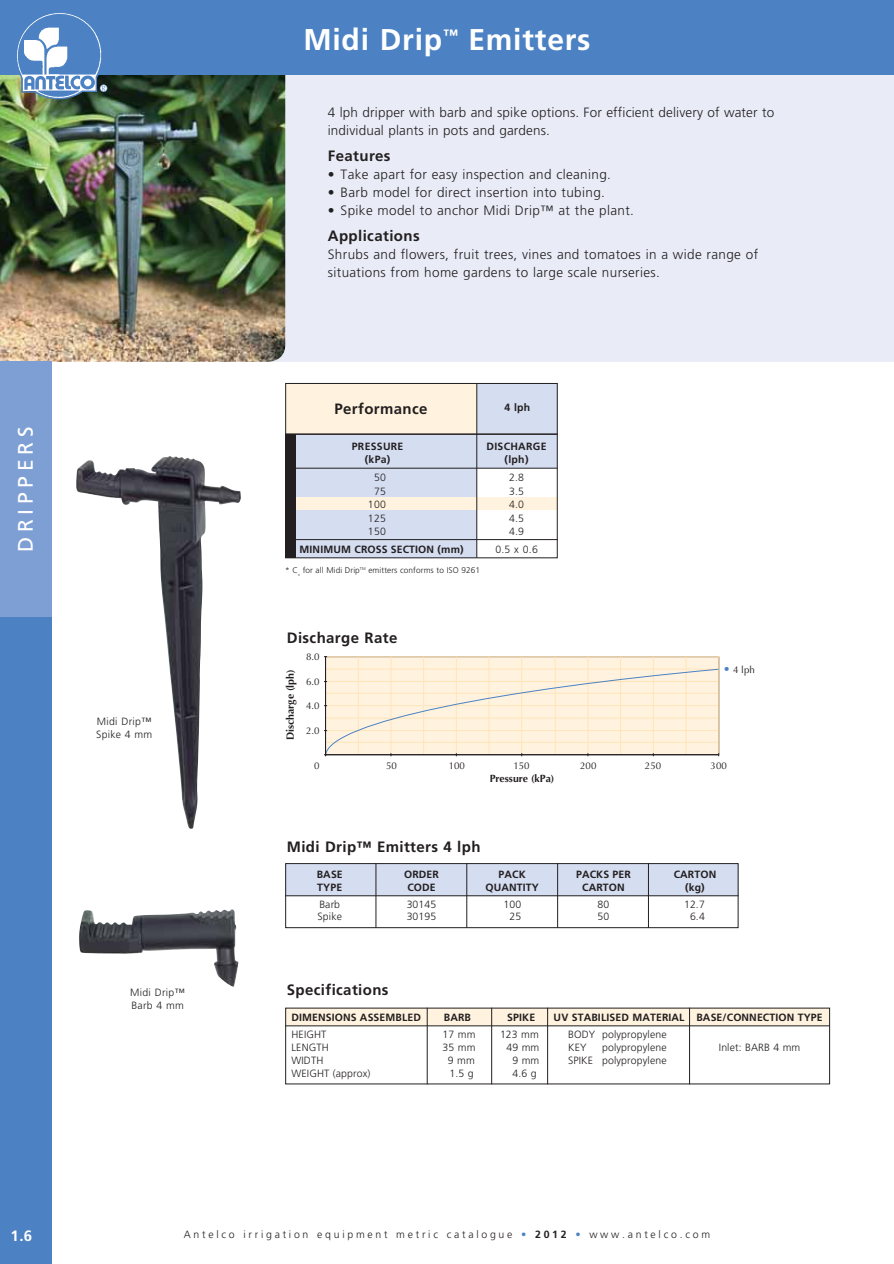
<style>
.page{position:relative;width:894px;height:1264px;background:#fff}
.page>*{position:absolute;margin:0;border:0;box-sizing:border-box;transform-origin:0 0}
.t1{font:700 30px "Frutiger";letter-spacing:.025em;color:#fff}
.t2{font:21px "Frutiger";letter-spacing:.225em;color:#fff}
.t3{font:700 15px "Frutiger";letter-spacing:.025em;color:#231f20}
.t4{font:700 15px "Frutiger";color:#fff}
.t5{font:300 13.5px/18px "Frutiger";letter-spacing:.025em;color:#231f20}
.t6{font:300 10.5px/13.5px "Frutiger";letter-spacing:.01em;color:#231f20}
.t7{font:700 10.5px "Frutiger";letter-spacing:.01em;color:#231f20}
.t8{font:300 10.5px "Frutiger";letter-spacing:.26em;color:#231f20}
.t9{font:700 10.5px "Optima";color:#231f20}
.t10{font:10.5px "Optima";color:#4c82c3}
.t11{font:9.75px "Optima";color:#231f20}
.t12{font:300 8.25px "Frutiger";letter-spacing:.01em;color:#231f20}
.s1{font-size:12px;color:#4c82c3}
.s2{color:#4c83c3}
.s3{font-weight:700}
</style>
<div class="page">
<hr style="left:893px;top:0;width:1px;height:362px;background:#e9ecf7">
<div style="left:0;top:0;width:893px;height:362px;background:#e9ecf7"></div>
<img style="left:0;top:75px;width:285px;height:287px">
<div style="left:0;top:0;width:893px;height:75px;background:#4c82c3"></div>
<img style="left:9px;top:13px;width:97px;height:91px">
<div style="left:100px;top:85px;width:7px;height:7px;background:#fff;border-radius:50%"></div>
<div style="left:0;top:362px;width:51px;height:901px;background:#4c82c3"></div>
<div style="left:0;top:362px;width:51px;height:255px;background:#7e9fd3"></div>
<img style="left:76px;top:456px;width:165px;height:372px">
<img style="left:79px;top:909px;width:159px;height:78px">
<div style="left:285px;top:863px;width:453px;height:32px;background:#d5ddf1"></div>
<div style="left:285px;top:863px;width:453px;height:64px;border:1px solid #231f20"></div>
<hr style="left:285px;top:895px;width:453px;height:1px;background:#231f20">
<hr style="left:375px;top:863px;width:1px;height:64px;background:#231f20">
<hr style="left:466px;top:863px;width:1px;height:64px;background:#231f20">
<hr style="left:557px;top:863px;width:1px;height:64px;background:#231f20">
<hr style="left:648px;top:863px;width:1px;height:64px;background:#231f20">
<svg style="left:324px;top:656px;width:395px;height:100px"></svg>
<div style="left:285px;top:1007px;width:544px;height:18px;background:#fff3df"></div>
<hr style="left:285px;top:1025px;width:544px;height:1px;background:#231f20">
<hr style="left:689px;top:1007px;width:1px;height:77px;background:#231f20">
<hr style="left:547px;top:1007px;width:1px;height:77px;background:#231f20">
<hr style="left:426px;top:1007px;width:1px;height:77px;background:#231f20">
<hr style="left:491px;top:1007px;width:1px;height:77px;background:#231f20">
<div style="left:285px;top:434px;width:272px;height:124px;background:#d5ddf1"></div>
<div style="left:476px;top:468px;width:81px;height:109px;background:#fff"></div>
<div style="left:285px;top:383px;width:272px;height:52px;background:#fff3df"></div>
<div style="left:477px;top:383px;width:80px;height:52px;background:#d5ddf1"></div>
<div style="left:285px;top:497px;width:272px;height:12px;background:#fff3df"></div>
<div style="left:285px;top:383px;width:272px;height:175px;border:1px solid #231f20"></div>
<hr style="left:285px;top:433px;width:272px;height:2px;background:#231f20">
<hr style="left:285px;top:539px;width:272px;height:1px;background:#231f20">
<hr style="left:285px;top:468px;width:272px;height:1px;background:#231f20">
<hr style="left:476px;top:383px;width:1px;height:174px;background:#231f20">
<div style="left:285px;top:434px;width:11px;height:123px;background:#231f20"></div>
<h2 class="t2" style="left:17px;top:552px;width:127px;rotate:-90deg">DRIPPERS</h2>
<p class="t4" style="left:11px;top:1229px;width:23px">1.6</p>
<p class="t10" style="left:100px;top:84px;width:9px">®</p>
<p class="t6" style="left:96px;top:715px;width:58px">Midi Drip™<br>Spike 4 mm</p>
<p class="t6" style="left:130px;top:986px;width:56px">Midi Drip™<br>Barb 4 mm</p>
<h1 class="t1" style="left:303px;top:28px;width:289px">Midi Drip<sup>™</sup> Emitters</h1>
<p class="t5" style="left:328px;top:104px;width:448px">4 lph dripper with barb and spike options. For efficient delivery of water to individual plants in pots and gardens.</p>
<p class="t3" style="left:328px;top:150px;width:64px">Features</p>
<p class="t5" style="left:328px;top:166px;width:284px">• Take apart for easy inspection and cleaning.</p>
<p class="t5" style="left:328px;top:184px;width:278px">• Barb model for direct insertion into tubing.</p>
<p class="t5" style="left:328px;top:202px;width:307px">• Spike model to anchor Midi Drip™ at the plant.</p>
<p class="t3" style="left:328px;top:229px;width:93px">Applications</p>
<p class="t5" style="left:328px;top:246px;width:432px">Shrubs and flowers, fruit trees, vines and tomatoes in a wide range of situations from home gardens to large scale nurseries.</p>
<p class="t3" style="left:334px;top:403px;width:95px">Performance</p>
<p class="t7" style="left:504px;top:403px;width:27px">4 lph</p>
<p class="t7" style="left:352px;top:442px;width:53px">PRESSURE</p>
<p class="t7" style="left:486px;top:442px;width:61px">DISCHARGE</p>
<p class="t7" style="left:365px;top:455px;width:27px">(kPa)</p>
<p class="t7" style="left:504px;top:455px;width:25px">(lph)</p>
<p class="t6" style="left:374px;top:471px;width:13px">50</p>
<p class="t6" style="left:509px;top:471px;width:17px">2.8</p>
<p class="t6" style="left:374px;top:485px;width:13px">75</p>
<p class="t6" style="left:509px;top:485px;width:17px">3.5</p>
<p class="t6" style="left:368px;top:498px;width:20px">100</p>
<p class="t6" style="left:509px;top:498px;width:17px">4.0</p>
<p class="t6" style="left:368px;top:512px;width:20px">125</p>
<p class="t6" style="left:509px;top:512px;width:17px">4.5</p>
<p class="t6" style="left:368px;top:525px;width:20px">150</p>
<p class="t6" style="left:509px;top:525px;width:17px">4.9</p>
<p class="t7" style="left:299px;top:545px;width:165px">MINIMUM CROSS SECTION (mm)</p>
<p class="t6" style="left:495px;top:543px;width:44px">0.5 x 0.6</p>
<p class="t12" style="left:285px;top:566px;width:196px">* C<sub>v</sub> for all Midi Drip<sup>TM</sup> emitters conforms to ISO 9261</p>
<p class="t3" style="left:287px;top:631px;width:112px">Discharge Rate</p>
<p class="t9" style="left:286px;top:740px;width:72px;rotate:-90deg">Discharge (lph)</p>
<p class="t11" style="left:306px;top:652px;width:15px">8.0</p>
<p class="t11" style="left:306px;top:677px;width:15px">6.0</p>
<p class="t11" style="left:306px;top:701px;width:15px">4.0</p>
<p class="t11" style="left:306px;top:726px;width:15px">2.0</p>
<p class="t11" style="left:723px;top:665px;width:33px"><span class="s1">•</span> 4 lph</p>
<p class="t11" style="left:314px;top:761px;width:7px">0</p>
<p class="t11" style="left:386px;top:761px;width:12px">50</p>
<p class="t11" style="left:448px;top:761px;width:18px">100</p>
<p class="t11" style="left:513px;top:761px;width:18px">150</p>
<p class="t11" style="left:580px;top:761px;width:18px">200</p>
<p class="t11" style="left:644px;top:761px;width:18px">250</p>
<p class="t11" style="left:710px;top:761px;width:18px">300</p>
<p class="t9" style="left:489px;top:774px;width:66px">Pressure (kPa)</p>
<p class="t3" style="left:287px;top:840px;width:195px">Midi Drip™ Emitters 4 lph</p>
<p class="t7" style="left:317px;top:869px;width:28px">BASE</p>
<p class="t7" style="left:404px;top:869px;width:36px">ORDER</p>
<p class="t7" style="left:498px;top:869px;width:29px">PACK</p>
<p class="t7" style="left:576px;top:869px;width:56px">PACKS PER</p>
<p class="t7" style="left:673px;top:869px;width:44px">CARTON</p>
<p class="t7" style="left:317px;top:882px;width:26px">TYPE</p>
<p class="t7" style="left:407px;top:882px;width:30px">CODE</p>
<p class="t7" style="left:485px;top:882px;width:55px">QUANTITY</p>
<p class="t7" style="left:582px;top:882px;width:44px">CARTON</p>
<p class="t7" style="left:685px;top:882px;width:21px">(kg)</p>
<p class="t6" style="left:319px;top:897px;width:22px">Barb</p>
<p class="t6" style="left:406px;top:897px;width:31px">30145</p>
<p class="t6" style="left:503px;top:897px;width:19px">100</p>
<p class="t6" style="left:597px;top:897px;width:13px">80</p>
<p class="t6" style="left:683px;top:897px;width:22px">12.7</p>
<p class="t6" style="left:317px;top:910px;width:26px">Spike</p>
<p class="t6" style="left:406px;top:910px;width:31px">30195</p>
<p class="t6" style="left:509px;top:910px;width:13px">25</p>
<p class="t6" style="left:597px;top:910px;width:13px">50</p>
<p class="t6" style="left:689px;top:910px;width:16px">6.4</p>
<p class="t3" style="left:287px;top:983px;width:103px">Specifications</p>
<p class="t7" style="left:291px;top:1013px;width:131px">DIMENSIONS ASSEMBLED</p>
<p class="t7" style="left:443px;top:1013px;width:29px">BARB</p>
<p class="t7" style="left:507px;top:1013px;width:29px">SPIKE</p>
<p class="t7" style="left:553px;top:1013px;width:270px">UV STABILISED MATERIAL BASE/CONNECTION TYPE</p>
<p class="t6" style="left:291px;top:1028px;width:37px">HEIGHT</p>
<p class="t6" style="left:442px;top:1028px;width:34px">17 mm</p>
<p class="t6" style="left:500px;top:1028px;width:40px">123 mm</p>
<p class="t6" style="left:568px;top:1028px;width:100px">BODY polypropylene</p>
<p class="t6" style="left:291px;top:1041px;width:39px">LENGTH</p>
<p class="t6" style="left:442px;top:1041px;width:34px">35 mm</p>
<p class="t6" style="left:506px;top:1041px;width:34px">49 mm</p>
<p class="t6" style="left:568px;top:1041px;width:20px">KEY</p>
<p class="t6" style="left:602px;top:1041px;width:66px">polypropylene</p>
<p class="t6" style="left:718px;top:1041px;width:83px">Inlet: BARB 4 mm</p>
<p class="t6" style="left:291px;top:1053px;width:33px">WIDTH</p>
<p class="t6" style="left:448px;top:1053px;width:28px">9 mm</p>
<p class="t6" style="left:512px;top:1053px;width:28px">9 mm</p>
<p class="t6" style="left:568px;top:1053px;width:100px">SPIKE polypropylene</p>
<p class="t6" style="left:291px;top:1066px;width:80px">WEIGHT (approx)</p>
<p class="t6" style="left:449px;top:1066px;width:26px">1.5 g</p>
<p class="t6" style="left:512px;top:1066px;width:26px">4.6 g</p>
<p class="t8" style="left:184px;top:1229px;width:527px">Antelco irrigation equipment metric catalogue <span class="s2">•</span> <span class="s3">2012</span> <span class="s2">•</span> www.antelco.com</p>
</div>
